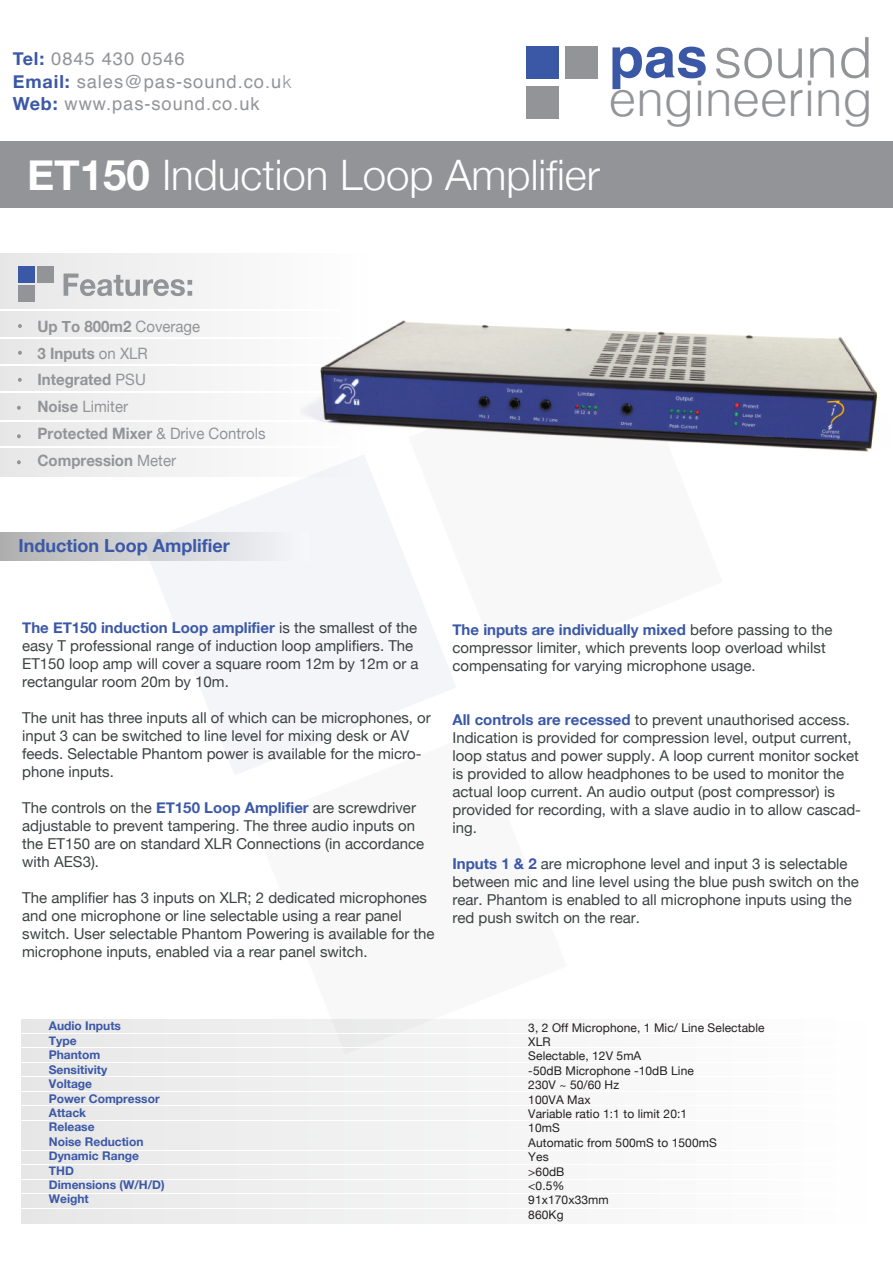
<style>
.page{position:relative;width:893px;height:1263px;background:#fff}
.page>*{position:absolute;margin:0;border:0;box-sizing:border-box;transform-origin:0 0}
.t1{font:300 56.25px "Helvetica";color:#929497}
.t2{font:300 49.2px "Helvetica";color:#929497}
.t3{font:300 42px "Helvetica Neue";color:#fff}
.t4{font:18px/22.5px "Helvetica";letter-spacing:.05em;color:#929497}
.t5{font:700 18px "Helvetica Neue";color:#3b58a7}
.t6{font:700 15.6px/27px "Helvetica Neue";color:#929497;scale:.96 1}
.t7{font:15px/18px "Helvetica Neue";color:#3c4242}
.t8{font:12px/14.4px "Helvetica Neue";letter-spacing:.005em;color:#231f20}
.t9{font:700 12px/14.4px "Helvetica Neue";color:#3b58a7}
.s1{font-family:"Helvetica Neue";font-weight:700;color:#3b58a7}
.s2{font-weight:300}
.s3{font-weight:700;color:#3b58a7}
.s4{font-weight:700}
.s5{font-weight:400}
</style>
<div class="page">
<svg style="left:142px;top:464px;width:314px;height:311px;fill:#f3f5f9"></svg>
<div style="left:0;top:254px;width:367px;height:223px;background:#f2f2f3"></div>
<div style="left:38px;top:266px;width:16px;height:16px;background:#929497"></div>
<div style="left:18px;top:285px;width:16px;height:17px;background:#929497"></div>
<div style="left:18px;top:266px;width:16px;height:16px;background:#3b58a7"></div>
<svg style="left:64px;top:273px;width:128px;height:23px"></svg>
<svg style="left:18px;top:324px;width:4px;height:4px"></svg>
<svg style="left:18px;top:351px;width:4px;height:4px"></svg>
<svg style="left:18px;top:378px;width:4px;height:4px"></svg>
<svg style="left:17px;top:406px;width:4px;height:4px"></svg>
<svg style="left:17px;top:434px;width:4px;height:4px"></svg>
<svg style="left:17px;top:460px;width:4px;height:4px"></svg>
<hr style="left:0;top:337px;width:341px;height:1px;background:#fff">
<hr style="left:0;top:310px;width:339px;height:1px;background:#fff">
<hr style="left:0;top:364px;width:341px;height:2px;background:#fff">
<hr style="left:0;top:392px;width:339px;height:1px;background:#fff">
<hr style="left:0;top:420px;width:339px;height:1px;background:#fff">
<hr style="left:0;top:447px;width:339px;height:1px;background:#fff">
<div style="left:0;top:142px;width:893px;height:66px;background:#929497"></div>
<div style="left:565px;top:46px;width:32px;height:33px;background:#929497"></div>
<div style="left:527px;top:86px;width:32px;height:33px;background:#929497"></div>
<div style="left:527px;top:46px;width:32px;height:33px;background:#3b58a7"></div>
<div style="left:0;top:533px;width:308px;height:28px;background:linear-gradient(to right,#b3b3b3,#f3f5f9)"></div>
<div style="left:21px;top:1019px;width:848px;height:204px;background:#f3f3f3"></div>
<hr style="left:6px;top:1047px;width:874px;height:1px;background:#fff">
<hr style="left:6px;top:1033px;width:874px;height:1px;background:#fff">
<hr style="left:13px;top:1062px;width:874px;height:1px;background:#fff">
<hr style="left:13px;top:1076px;width:874px;height:1px;background:#fff">
<hr style="left:13px;top:1091px;width:874px;height:1px;background:#fff">
<hr style="left:13px;top:1105px;width:874px;height:1px;background:#fff">
<hr style="left:13px;top:1120px;width:874px;height:1px;background:#fff">
<hr style="left:6px;top:1164px;width:874px;height:1px;background:#fff">
<hr style="left:6px;top:1150px;width:874px;height:1px;background:#fff">
<hr style="left:13px;top:1179px;width:874px;height:1px;background:#fff">
<hr style="left:13px;top:1193px;width:874px;height:1px;background:#fff">
<hr style="left:13px;top:1208px;width:874px;height:1px;background:#fff">
<img style="left:300px;top:313px;width:578px;height:148px">
<p class="t4" style="left:13px;top:48px;width:280px"><span class="s1">Tel:</span> 0845 430 0546<br><span class="s1">Email:</span> sales@pas-sound.co.u<span class="s2">k<br></span><span class="s1">Web:</span> www.pas-sound.co.uk</p>
<h1 class="t1" style="left:609px;top:23px;width:266px"><span class="s3">pas</span>sound</h1>
<h2 class="t2" style="left:609px;top:68px;width:265px">engineering</h2>
<h3 class="t3" style="left:27px;top:149px;width:574px"><span class="s4">ET150</span> Induction Loop Amplifier</h3>
<p class="t6" style="left:38px;top:312px;width:239px">Up To 800m2 <span class="s5">Coverage<br></span>3 Inputs <span class="s5">on XLR<br></span>Integrated <span class="s5">PSU<br></span>Noise <span class="s5">Limiter<br></span>Protected Mixer <span class="s5">&amp; Drive Controls<br></span>Compression <span class="s5">Meter</span></p>
<p class="t5" style="left:18px;top:535px;width:213px">Induction Loop Amplifier</p>
<p class="t7" style="left:22px;top:619px;width:398px"><span class="s3">The ET150 induction Loop amplifier</span> is the smallest of the easy T professional range of induction loop amplifiers. The ET150 loop amp will cover a square room 12m by 12m or a rectangular room 20m by 10m.</p>
<p class="t7" style="left:22px;top:709px;width:410px">The unit has three inputs all of which can be microphones, or input 3 can be switched to line level for mixing desk or AV feeds. Selectable Phantom power is available for the micro&shy;phone inputs.</p>
<p class="t7" style="left:22px;top:799px;width:404px">The controls on the <span class="s3">ET150 Loop Amplifier</span> are screwdriver adjustable to prevent tampering. The three audio inputs on the ET150 are on standard XLR Connections (in accordance with AES3).</p>
<p class="t7" style="left:22px;top:889px;width:414px">The amplifier has 3 inputs on XLR; 2 dedicated microphones and one microphone or line selectable using a rear panel switch. User selectable Phantom Powering is available for the microphone inputs, enabled via a rear panel switch.</p>
<p class="t7" style="left:452px;top:620px;width:381px"><span class="s3">The inputs are individually mixed</span> before passing to the compressor limiter, which prevents loop overload whilst compensating for varying microphone usage.</p>
<p class="t7" style="left:452px;top:710px;width:410px"><span class="s3">All controls are recessed</span> to prevent unauthorised access.<br>Indication is provided for compression level, output current, loop status and power supply. A loop current monitor socket is provided to allow headphones to be used to monitor the actual loop current. An audio output (post compressor) is provided for recording, with a slave audio in to allow cascad&shy;ing.</p>
<p class="t7" style="left:452px;top:854px;width:408px"><span class="s3">Inputs 1 &amp; 2</span> are microphone level and input 3 is selectable between mic and line level using the blue push switch on the rear. Phantom is enabled to all microphone inputs using the red push switch on the rear.</p>
<p class="t9" style="left:49px;top:1019px;width:117px">Audio Inputs<br>Type<br>Phantom<br>Sensitivity<br>Voltage<br>Power Compressor<br>Attack<br>Release<br>Noise Reduction<br>Dynamic Range<br>THD<br>Dimensions (W/H/D)<br>Weight</p>
<p class="t8" style="left:528px;top:1020px;width:238px">3, 2 Off Microphone, 1 Mic/ Line Selectable<br>XLR<br>Selectable, 12V 5mA<br>-50dB Microphone -10dB Line<br>230V ~ 50/60 Hz<br>100VA Max<br>Variable ratio 1:1 to limit 20:1<br>10mS<br>Automatic from 500mS to 1500mS<br>Yes<br>&gt;60dB<br>&lt;0.5%<br>91x170x33mm<br>860Kg</p>
</div>
